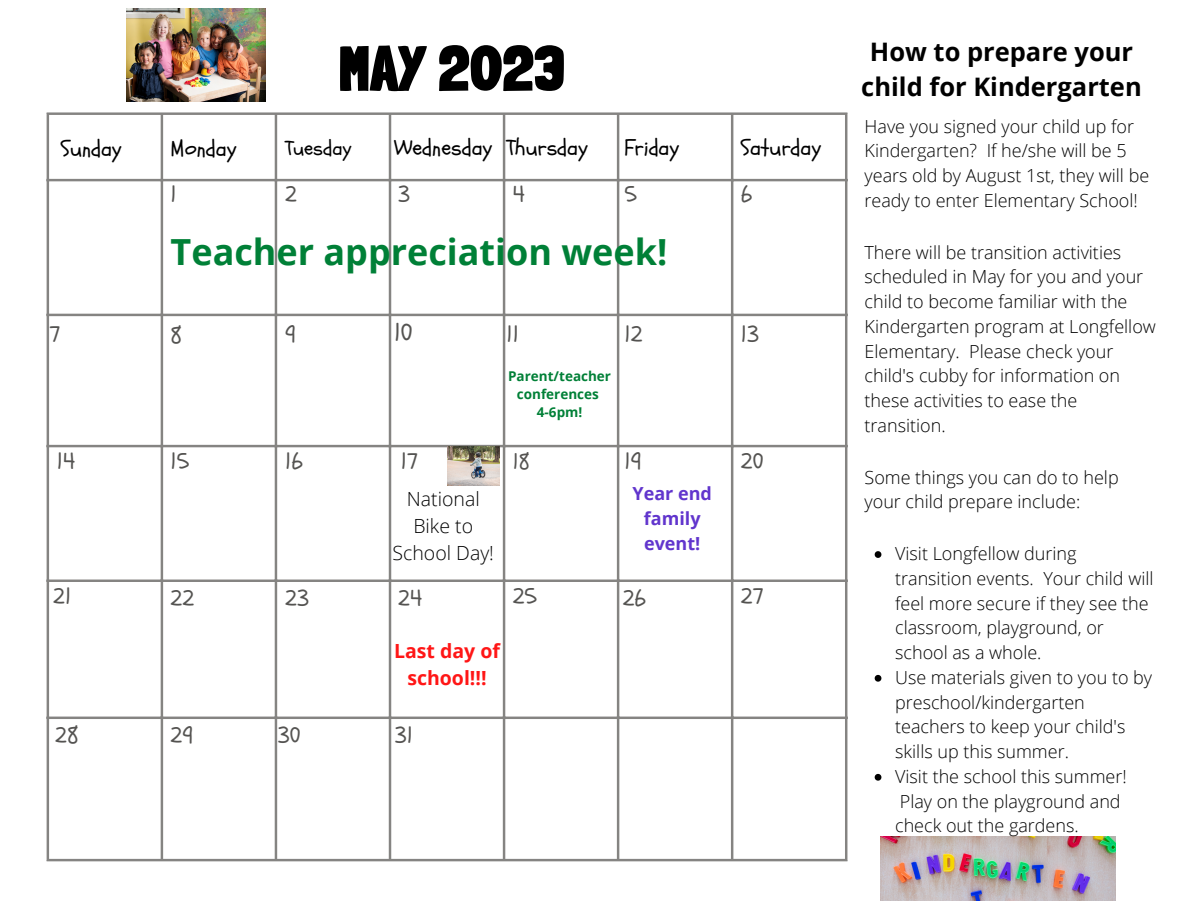
<style>
.page{position:relative;width:1188px;height:918px;background:#fff}
.page>*{position:absolute;margin:0;border:0;box-sizing:border-box;transform-origin:0 0}
.t1{font:900 63.45px "Londrina Solid";color:#000}
.t2{font:700 36px "Open Sans";color:#008037}
.t3{font:700 25.5px/34.8px "Open Sans";color:#000;text-align:center}
.t4{font:25.2px "Schoolbell";color:#545351}
.t5{font:23.1px "Schoolbell";color:#545351}
.t6{font:22.35px "Schoolbell";color:#000}
.t7{font:22.2px "Schoolbell";color:#000}
.t8{font:22.05px "Schoolbell";color:#545351}
.t9{font:20.85px "Schoolbell";color:#000}
.t10{font:300 19.5px/27px "Open Sans";color:#000;text-align:center}
.t11{font:700 19.5px/27px "Open Sans";color:#ff1616;text-align:center}
.t12{font:300 18px/24.8px "Open Sans";color:#000}
.t13{font:700 18px/24.8px "Open Sans";color:#6135cd;text-align:center}
.t14{font:700 13.5px/18px "Open Sans";color:#008037;text-align:center}
</style>
<div class="page">
<hr style="left:47px;top:115px;width:2px;height:744px;background:#858482">
<hr style="left:161px;top:115px;width:2px;height:744px;background:#858482">
<hr style="left:275px;top:115px;width:2px;height:744px;background:#858482">
<hr style="left:389px;top:115px;width:2px;height:744px;background:#858482">
<hr style="left:503px;top:115px;width:2px;height:744px;background:#858482">
<hr style="left:617px;top:115px;width:2px;height:744px;background:#858482">
<hr style="left:731px;top:115px;width:2px;height:744px;background:#858482">
<hr style="left:845px;top:115px;width:2px;height:744px;background:#858482">
<hr style="left:47px;top:112px;width:800px;height:3px;background:#858482">
<hr style="left:47px;top:179px;width:800px;height:2px;background:#858482">
<hr style="left:47px;top:314px;width:800px;height:2px;background:#858482">
<hr style="left:47px;top:445px;width:800px;height:2px;background:#858482">
<hr style="left:47px;top:580px;width:800px;height:2px;background:#858482">
<hr style="left:47px;top:717px;width:800px;height:2px;background:#858482">
<hr style="left:47px;top:859px;width:800px;height:2px;background:#858482">
<img style="left:127px;top:9px;width:138px;height:92px">
<img style="left:447px;top:447px;width:53px;height:38px">
<img style="left:881px;top:836px;width:235px;height:64px">
<svg style="left:875px;top:551px;width:6px;height:7px"></svg>
<svg style="left:875px;top:675px;width:6px;height:7px"></svg>
<svg style="left:875px;top:774px;width:6px;height:7px"></svg>
<h1 class="t1" style="left:338px;top:31px;width:228px">MAY 2023</h1>
<p class="t6" style="left:61px;top:134px;width:62px">Sunday</p>
<p class="t6" style="left:171px;top:134px;width:67px">Monday</p>
<p class="t9" style="left:285px;top:134px;width:68px">Tuesday</p>
<p class="t7" style="left:394px;top:133px;width:195px">Wednesday Thursday</p>
<p class="t7" style="left:624px;top:133px;width:56px">Friday</p>
<p class="t5" style="left:171px;top:179px;width:8px">1</p>
<p class="t5" style="left:285px;top:179px;width:13px">2</p>
<p class="t5" style="left:398px;top:179px;width:14px">3</p>
<p class="t5" style="left:513px;top:179px;width:14px">4</p>
<p class="t5" style="left:624px;top:179px;width:14px">5</p>
<h2 class="t2" style="left:171px;top:226px;width:498px">Teacher appreciation week!</h2>
<p class="t7" style="left:741px;top:133px;width:82px">Saturday</p>
<p class="t5" style="left:741px;top:179px;width:13px">6</p>
<p class="t5" style="left:50px;top:319px;width:13px">7</p>
<p class="t5" style="left:171px;top:320px;width:13px">8</p>
<p class="t5" style="left:285px;top:319px;width:12px">9</p>
<h3 class="t4" style="left:394px;top:316px;width:20px">10</h3>
<p class="t5" style="left:506px;top:319px;width:14px">11</p>
<p class="t5" style="left:624px;top:319px;width:20px">12</p>
<p class="t5" style="left:741px;top:319px;width:20px">13</p>
<p class="t14" style="left:508px;top:367px;width:104px">Parent/teacher conferences<br>4-6pm!</p>
<p class="t5" style="left:57px;top:446px;width:20px">14</p>
<p class="t5" style="left:171px;top:446px;width:20px">15</p>
<p class="t5" style="left:285px;top:446px;width:19px">16</p>
<p class="t5" style="left:401px;top:446px;width:19px">17</p>
<p class="t8" style="left:513px;top:448px;width:19px">18</p>
<p class="t5" style="left:624px;top:446px;width:19px">19</p>
<p class="t5" style="left:741px;top:446px;width:24px">20</p>
<p class="t10" style="left:393px;top:485px;width:103px">National<br>Bike to<br>School Day!</p>
<p class="t13" style="left:633px;top:481px;width:81px">Year end family event!</p>
<p class="t5" style="left:53px;top:581px;width:20px">21</p>
<p class="t5" style="left:171px;top:583px;width:25px">22</p>
<p class="t5" style="left:285px;top:583px;width:25px">23</p>
<p class="t5" style="left:398px;top:583px;width:25px">24</p>
<p class="t5" style="left:513px;top:581px;width:26px">25</p>
<p class="t5" style="left:623px;top:583px;width:25px">26</p>
<p class="t5" style="left:741px;top:581px;width:24px">27</p>
<p class="t5" style="left:55px;top:720px;width:25px">28</p>
<p class="t5" style="left:171px;top:720px;width:24px">29</p>
<p class="t5" style="left:278px;top:720px;width:24px">30</p>
<p class="t11" style="left:394px;top:637px;width:107px">Last day of school!!!</p>
<p class="t5" style="left:395px;top:720px;width:20px">31</p>
<h3 class="t3" style="left:861px;top:33px;width:282px">How to prepare your child for Kindergarten</h3>
<p class="t12" style="left:865px;top:113px;width:286px">Have you signed your child up for Kindergarten? If he/she will be 5 years old by August 1st, they will be ready to enter Elementary School!</p>
<p class="t12" style="left:865px;top:239px;width:293px">There will be transition activities scheduled in May for you and your child to become familiar with the<br>Kindergarten program at Longfellow<br>Elementary. Please check your child's cubby for information on these activities to ease the transition.</p>
<p class="t12" style="left:865px;top:464px;width:256px">Some things you can do to help your child prepare include:</p>
<p class="t12" style="left:895px;top:541px;width:260px">Visit Longfellow during transition events. Your child will feel more secure if they see the classroom, playground, or school as a whole.<br>Use materials given to you to by preschool/kindergarten teachers to keep your child's skills up this summer.<br>Visit the school this summer!<br>Play on the playground and check out the gardens.</p>
</div>
